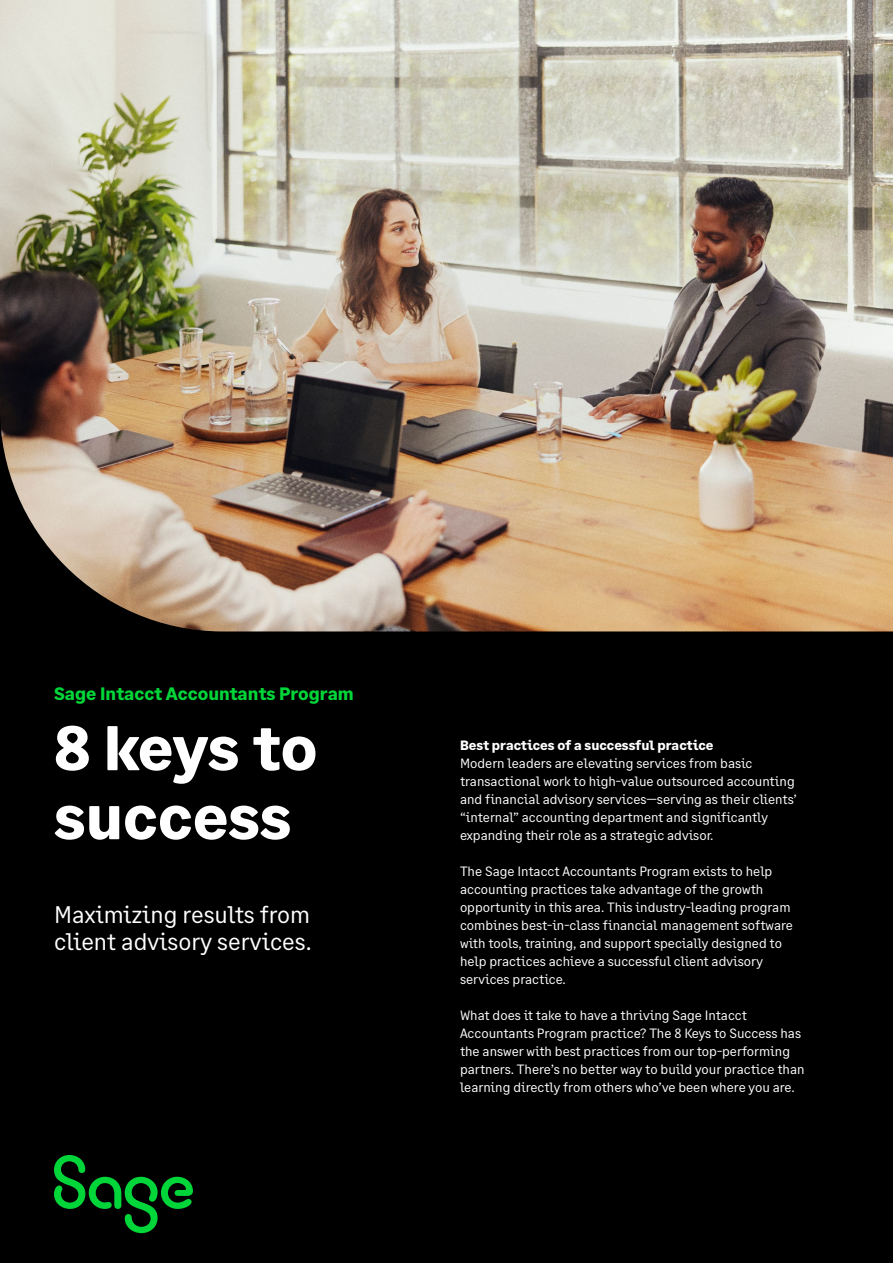
<style>
.page{position:relative;width:893px;height:1263px;background:#000}
.page>*{position:absolute;margin:0;border:0;box-sizing:border-box;transform-origin:0 0}
.Heading_1{font:700 63px/69px "Sage Text";color:#fff}
.Heading_2{font:24px "Sage Text";color:#fff}
.Document_Label{font:700 18px "Sage Text";color:#00d639}
.Body{font:13.5px/18px "Sage Text";color:#fff}
.s1{font-weight:700}
</style>
<div class="page">
<img style="left:0;top:0;width:893px;height:631px">
<svg style="left:54px;top:1155px;width:139px;height:78px"></svg>
<p class="Document_Label" style="left:54px;top:682px;width:301px">Sage Intacct Accountants Program</p>
<p class="Heading_1" style="left:54px;top:715px;width:265px">8 keys to success</p>
<p class="Heading_2" style="left:54px;top:900px;width:258px">Maximizing results from</p>
<p class="Heading_2" style="left:54px;top:927px;width:259px">client advisory services.</p>
<p class="Body" style="left:460px;top:737px;width:338px"><span class="s1">Best practices of a successful practice<br></span>Modern leaders are elevating services from basic transactional work to high-value outsourced accounting and financial advisory services—serving as their clients’ “internal” accounting department and significantly expanding their role as a strategic advisor.</p>
<p class="Body" style="left:460px;top:863px;width:335px">The Sage Intacct Accountants Program exists to help accounting practices take advantage of the growth opportunity in this area. This industry-leading program combines best-in-class financial management software with tools, training, and support specially designed to help practices achieve a successful client advisory</p>
<p class="Body" style="left:460px;top:971px;width:107px">services practice.</p>
<p class="Body" style="left:460px;top:1007px;width:346px">What does it take to have a thriving Sage Intacct Accountants Program practice? The 8 Keys to Success has the answer with best practices from our top-performing partners. There’s no better way to build your practice than learning directly from others who’ve been where you are.</p>
</div>
